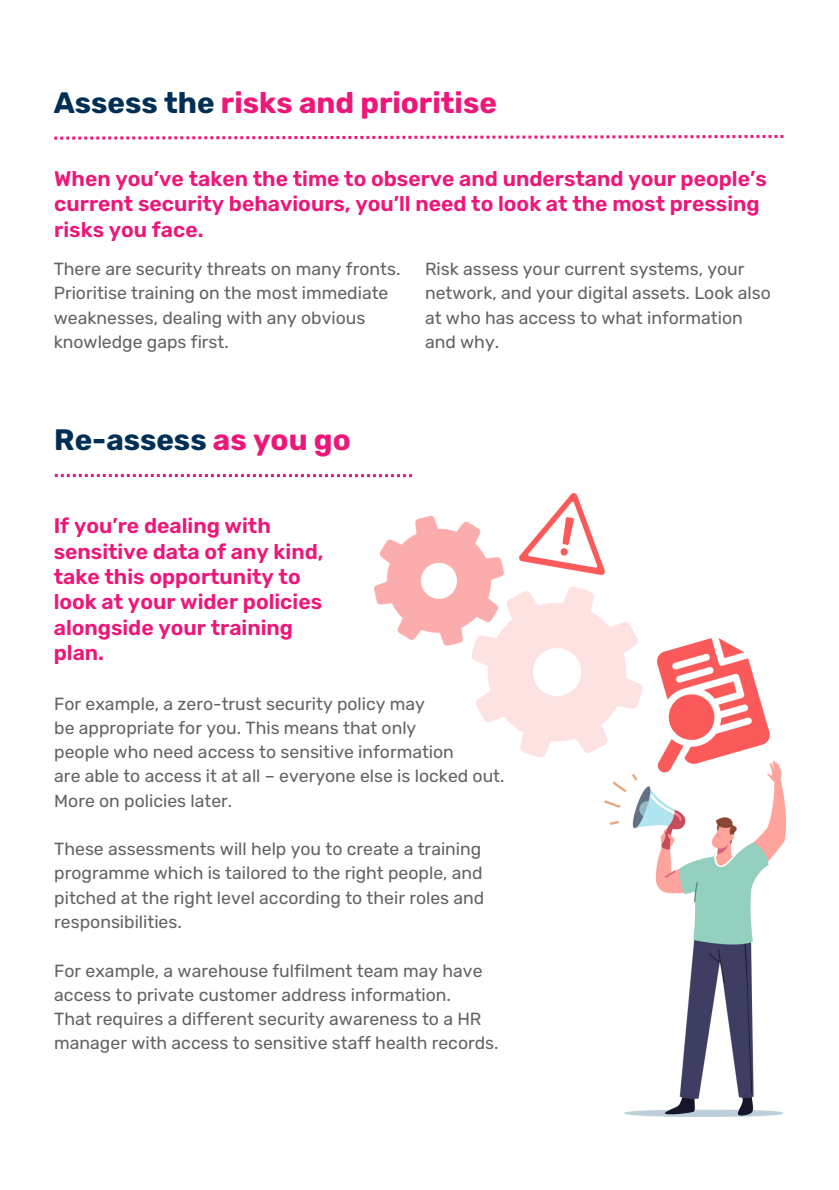
<style>
.page{position:relative;width:839px;height:1190px;background:#fff}
.page>*{position:absolute;margin:0;border:0;box-sizing:border-box;transform-origin:0 0}
.t1{font:700 29.6px "Rubik";color:#ed177a}
.t2{font:700 29.6px "Rubik";color:#002f56}
.t3{font:600 21px/25.4px "Rubik";color:#ed177a}
.t4{font:17.6px/24.2px "Rubik";color:#646363}
.s1{color:#002f56}
.s2{color:#ed177a}
</style>
<div class="page">
<svg style="left:54px;top:135px;width:729px;height:5px"></svg>
<svg style="left:55px;top:474px;width:357px;height:3px"></svg>
<img style="left:374px;top:494px;width:410px;height:622px">
<p class="t1" style="left:54px;top:85px;width:444px"><span class="s1">Assess the</span> risks and prioritise</p>
<p class="t3" style="left:54px;top:166px;width:713px">When you’ve taken the time to observe and understand your people’s current security behaviours, you’ll need to look at the most pressing risks you face.</p>
<p class="t4" style="left:54px;top:257px;width:348px">There are security threats on many fronts.<br>Prioritise training on the most immediate weaknesses, dealing with any obvious knowledge gaps first.</p>
<p class="t4" style="left:425px;top:257px;width:347px">Risk assess your current systems, your network, and your digital assets. Look also at who has access to what information</p>
<p class="t4" style="left:425px;top:330px;width:76px">and why.</p>
<p class="t2" style="left:54px;top:422px;width:298px">Re-assess <span class="s2">as you go</span></p>
<p class="t3" style="left:54px;top:513px;width:218px">If you’re dealing with</p>
<p class="t3" style="left:54px;top:539px;width:271px">sensitive data of any kind,</p>
<p class="t3" style="left:54px;top:564px;width:248px">take this opportunity to</p>
<p class="t3" style="left:54px;top:589px;width:270px">look at your wider policies</p>
<p class="t3" style="left:54px;top:615px;width:241px">alongside your training</p>
<p class="t3" style="left:54px;top:640px;width:52px">plan.</p>
<p class="t4" style="left:54px;top:691px;width:372px">For example, a zero-trust security policy may</p>
<p class="t4" style="left:54px;top:715px;width:363px">be appropriate for you. This means that only</p>
<p class="t4" style="left:54px;top:740px;width:401px">people who need access to sensitive information</p>
<p class="t4" style="left:54px;top:764px;width:451px">are able to access it at all – everyone else is locked out.</p>
<p class="t4" style="left:54px;top:788px;width:179px">More on policies later.</p>
<p class="t4" style="left:54px;top:837px;width:428px">These assessments will help you to create a training</p>
<p class="t4" style="left:54px;top:861px;width:429px">programme which is tailored to the right people, and</p>
<p class="t4" style="left:54px;top:885px;width:431px">pitched at the right level according to their roles and</p>
<p class="t4" style="left:54px;top:909px;width:129px">responsibilities.</p>
<p class="t4" style="left:54px;top:958px;width:429px">For example, a warehouse fulfilment team may have</p>
<p class="t4" style="left:54px;top:982px;width:398px">access to private customer address information.</p>
<p class="t4" style="left:54px;top:1007px;width:428px">That requires a different security awareness to a HR</p>
<p class="t4" style="left:54px;top:1031px;width:445px">manager with access to sensitive staff health records.</p>
</div>
